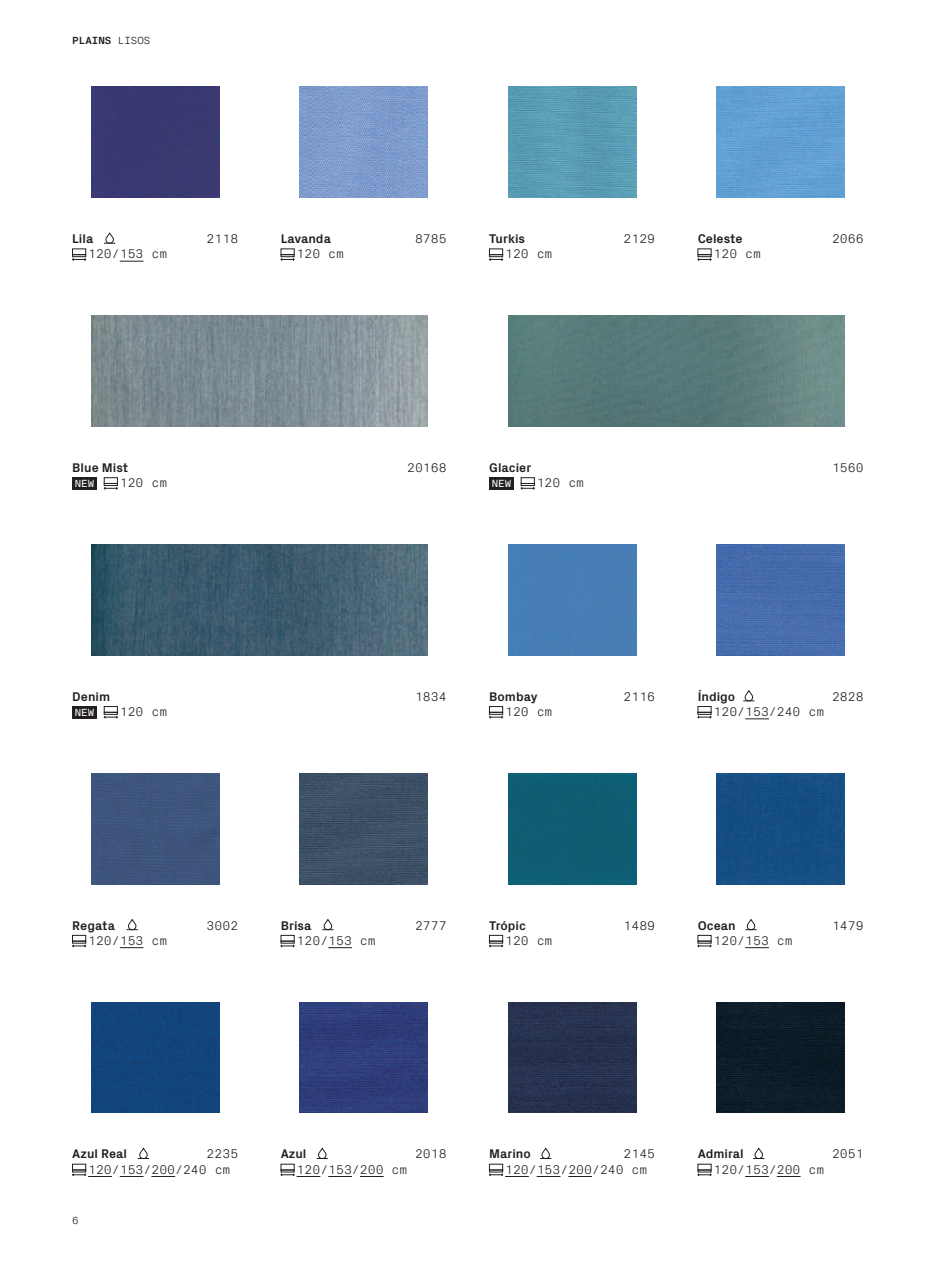
<style>
.page{position:relative;width:936px;height:1276px;background:#fff}
.page>*{position:absolute;margin:0;border:0;box-sizing:border-box;transform-origin:0 0}
.t1{font:300 12.75px/15px "Px Grotesk Mono";color:#231f20}
.t2{font:700 12.75px "Px Grotesk";color:#231f20}
.t3{font:700 10.5px "Px Grotesk Mono";color:#231f20}
.t4{font:10.5px "Px Grotesk Mono";color:#fff}
.t5{font:300 10.5px "Px Grotesk Mono";color:#231f20}
.s1{font-weight:300}
</style>
<div class="page">
<div style="left:72px;top:706px;width:25px;height:13px;background:#231f20"></div>
<div style="left:72px;top:477px;width:25px;height:13px;background:#231f20"></div>
<div style="left:489px;top:477px;width:24px;height:13px;background:#231f20"></div>
<div style="left:91px;top:87px;width:128px;height:110px;background:#3a3972"></div>
<svg style="left:120px;top:261px;width:23px;height:1px"></svg>
<div style="left:72px;top:249px;width:14px;height:6px;border:1px solid #231f20"></div>
<div style="left:72px;top:254px;width:14px;height:3px;border:1px solid #231f20"></div>
<svg style="left:72px;top:258px;width:14px;height:3px"></svg>
<img style="left:300px;top:87px;width:127px;height:110px">
<svg style="left:280px;top:254px;width:14px;height:7px"></svg>
<img style="left:508px;top:87px;width:128px;height:110px">
<div style="left:489px;top:249px;width:14px;height:6px;border:1px solid #231f20"></div>
<div style="left:489px;top:254px;width:14px;height:3px;border:1px solid #231f20"></div>
<svg style="left:489px;top:258px;width:14px;height:3px"></svg>
<img style="left:716px;top:87px;width:128px;height:110px">
<div style="left:697px;top:254px;width:14px;height:3px;border:1px solid #231f20"></div>
<svg style="left:697px;top:258px;width:14px;height:3px"></svg>
<img style="left:91px;top:316px;width:336px;height:110px">
<img style="left:508px;top:316px;width:336px;height:110px">
<img style="left:91px;top:544px;width:336px;height:111px">
<div style="left:508px;top:544px;width:128px;height:111px;background:#477eb6"></div>
<div style="left:489px;top:706px;width:14px;height:6px;border:1px solid #231f20"></div>
<svg style="left:489px;top:712px;width:14px;height:7px"></svg>
<img style="left:716px;top:544px;width:128px;height:111px">
<svg style="left:745px;top:718px;width:23px;height:1px"></svg>
<div style="left:697px;top:706px;width:14px;height:6px;border:1px solid #231f20"></div>
<svg style="left:697px;top:712px;width:14px;height:7px"></svg>
<div style="left:91px;top:773px;width:128px;height:111px;background:#3e557c"></div>
<svg style="left:120px;top:947px;width:23px;height:1px"></svg>
<div style="left:72px;top:935px;width:14px;height:6px;border:1px solid #231f20"></div>
<svg style="left:72px;top:941px;width:14px;height:6px"></svg>
<img style="left:300px;top:773px;width:127px;height:111px">
<svg style="left:328px;top:947px;width:24px;height:1px"></svg>
<div style="left:281px;top:935px;width:13px;height:6px;border:1px solid #231f20"></div>
<svg style="left:280px;top:941px;width:14px;height:6px"></svg>
<div style="left:508px;top:773px;width:128px;height:111px;background:#0e5d72"></div>
<div style="left:489px;top:935px;width:14px;height:6px;border:1px solid #231f20"></div>
<svg style="left:489px;top:941px;width:14px;height:6px"></svg>
<div style="left:716px;top:773px;width:128px;height:111px;background:#154e83"></div>
<svg style="left:745px;top:947px;width:23px;height:1px"></svg>
<div style="left:697px;top:935px;width:14px;height:6px;border:1px solid #231f20"></div>
<svg style="left:697px;top:941px;width:14px;height:6px"></svg>
<img style="left:91px;top:1002px;width:128px;height:111px">
<svg style="left:120px;top:1176px;width:23px;height:1px"></svg>
<svg style="left:151px;top:1176px;width:24px;height:1px"></svg>
<div style="left:72px;top:1164px;width:14px;height:6px;border:1px solid #231f20"></div>
<div style="left:72px;top:1169px;width:14px;height:3px;border:1px solid #231f20"></div>
<svg style="left:72px;top:1173px;width:40px;height:4px"></svg>
<img style="left:300px;top:1002px;width:127px;height:111px">
<svg style="left:328px;top:1176px;width:24px;height:1px"></svg>
<svg style="left:360px;top:1176px;width:23px;height:1px"></svg>
<svg style="left:280px;top:1169px;width:40px;height:8px"></svg>
<img style="left:508px;top:1002px;width:128px;height:111px">
<svg style="left:536px;top:1176px;width:24px;height:1px"></svg>
<svg style="left:568px;top:1176px;width:24px;height:1px"></svg>
<div style="left:489px;top:1164px;width:14px;height:6px;border:1px solid #231f20"></div>
<div style="left:489px;top:1169px;width:14px;height:3px;border:1px solid #231f20"></div>
<svg style="left:489px;top:1173px;width:40px;height:4px"></svg>
<div style="left:716px;top:1002px;width:128px;height:111px;background:#0c1c28"></div>
<svg style="left:745px;top:1176px;width:23px;height:1px"></svg>
<svg style="left:776px;top:1176px;width:24px;height:1px"></svg>
<div style="left:697px;top:1169px;width:14px;height:3px;border:1px solid #231f20"></div>
<svg style="left:697px;top:1173px;width:14px;height:3px"></svg>
<div style="left:104px;top:706px;width:14px;height:6px;border:1px solid #231f20"></div>
<svg style="left:104px;top:712px;width:14px;height:7px"></svg>
<div style="left:104px;top:477px;width:14px;height:7px;border:1px solid #231f20"></div>
<div style="left:104px;top:483px;width:14px;height:3px;border:1px solid #231f20"></div>
<svg style="left:104px;top:486px;width:14px;height:4px"></svg>
<div style="left:521px;top:477px;width:13px;height:7px;border:1px solid #231f20"></div>
<svg style="left:520px;top:483px;width:14px;height:7px"></svg>
<svg style="left:104px;top:233px;width:11px;height:11px"></svg>
<svg style="left:743px;top:690px;width:11px;height:11px"></svg>
<svg style="left:322px;top:919px;width:11px;height:11px"></svg>
<svg style="left:745px;top:919px;width:11px;height:11px"></svg>
<svg style="left:126px;top:919px;width:12px;height:11px"></svg>
<svg style="left:138px;top:1148px;width:11px;height:11px"></svg>
<svg style="left:316px;top:1148px;width:12px;height:11px"></svg>
<svg style="left:540px;top:1148px;width:11px;height:11px"></svg>
<svg style="left:753px;top:1148px;width:11px;height:11px"></svg>
<p class="t3" style="left:72px;top:33px;width:80px">PLAINS <span class="s1">LISOS</span></p>
<p class="t2" style="left:72px;top:230px;width:22px">Lila</p>
<p class="t1" style="left:206px;top:231px;width:33px">2118</p>
<p class="t1" style="left:88px;top:246px;width:81px">120/153 cm</p>
<p class="t2" style="left:281px;top:230px;width:52px">Lavanda</p>
<p class="t1" style="left:415px;top:231px;width:33px">8785</p>
<p class="t1" style="left:296px;top:246px;width:49px">120 cm</p>
<p class="t2" style="left:489px;top:230px;width:37px">Turkis</p>
<p class="t1" style="left:623px;top:231px;width:33px">2129</p>
<p class="t1" style="left:505px;top:246px;width:49px">120 cm</p>
<p class="t2" style="left:697px;top:230px;width:46px">Celeste</p>
<p class="t1" style="left:832px;top:231px;width:33px">2066</p>
<p class="t1" style="left:713px;top:246px;width:49px">120 cm</p>
<p class="t2" style="left:72px;top:459px;width:57px">Blue Mist</p>
<p class="t1" style="left:407px;top:459px;width:41px">20168</p>
<p class="t1" style="left:120px;top:474px;width:49px">120 cm</p>
<p class="t2" style="left:489px;top:459px;width:44px">Glacier</p>
<p class="t1" style="left:832px;top:459px;width:33px">1560</p>
<p class="t1" style="left:536px;top:474px;width:49px">120 cm</p>
<p class="t4" style="left:75px;top:476px;width:21px">NEW</p>
<p class="t4" style="left:491px;top:476px;width:21px">NEW</p>
<p class="t2" style="left:72px;top:687px;width:39px">Denim</p>
<p class="t1" style="left:415px;top:688px;width:33px">1834</p>
<p class="t1" style="left:120px;top:703px;width:49px">120 cm</p>
<p class="t4" style="left:75px;top:705px;width:21px">NEW</p>
<p class="t2" style="left:489px;top:687px;width:50px">Bombay</p>
<p class="t1" style="left:623px;top:688px;width:33px">2116</p>
<p class="t1" style="left:505px;top:703px;width:49px">120 cm</p>
<p class="t2" style="left:697px;top:687px;width:39px">Índigo</p>
<p class="t1" style="left:832px;top:688px;width:33px">2828</p>
<p class="t1" style="left:713px;top:703px;width:112px">120/153/240 cm</p>
<p class="t2" style="left:72px;top:916px;width:44px">Regata</p>
<p class="t1" style="left:206px;top:917px;width:33px">3002</p>
<p class="t1" style="left:88px;top:932px;width:81px">120/153 cm</p>
<p class="t2" style="left:281px;top:916px;width:32px">Brisa</p>
<p class="t1" style="left:415px;top:917px;width:33px">2777</p>
<p class="t1" style="left:296px;top:932px;width:81px">120/153 cm</p>
<p class="t2" style="left:489px;top:916px;width:38px">Trópic</p>
<p class="t1" style="left:623px;top:917px;width:33px">1489</p>
<p class="t1" style="left:505px;top:932px;width:49px">120 cm</p>
<p class="t2" style="left:697px;top:916px;width:39px">Ocean</p>
<p class="t1" style="left:832px;top:917px;width:33px">1479</p>
<p class="t1" style="left:713px;top:932px;width:81px">120/153 cm</p>
<p class="t1" style="left:88px;top:1146px;width:152px;text-indent:118px">2235<br>120/153/200/240 cm</p>
<p class="t2" style="left:281px;top:1145px;width:27px">Azul</p>
<p class="t1" style="left:415px;top:1146px;width:33px">2018</p>
<p class="t2" style="left:72px;top:1145px;width:56px">Azul Real</p>
<p class="t1" style="left:296px;top:1161px;width:112px">120/153/200 cm</p>
<p class="t1" style="left:505px;top:1146px;width:152px;text-indent:118px">2145<br>120/153/200/240 cm</p>
<p class="t2" style="left:697px;top:1145px;width:47px">Admiral</p>
<p class="t1" style="left:832px;top:1146px;width:33px">2051</p>
<p class="t2" style="left:489px;top:1145px;width:43px">Marino</p>
<p class="t1" style="left:713px;top:1161px;width:112px">120/153/200 cm</p>
<p class="t5" style="left:72px;top:1213px;width:8px">6</p>
</div>
